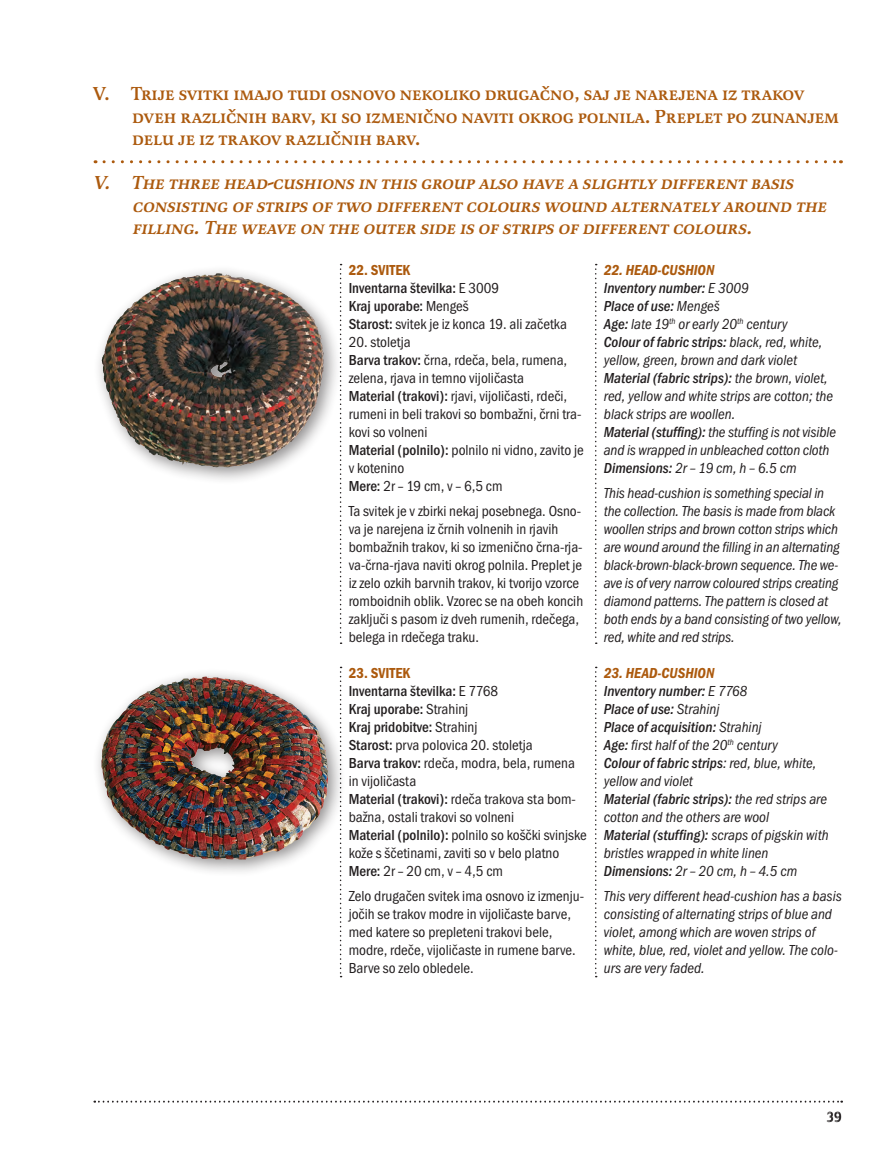
<style>
.page{position:relative;width:893px;height:1149px;background:#fff}
.page>*{position:absolute;margin:0;border:0;box-sizing:border-box;transform-origin:0 0}
.t1{font:italic 500 19.5px/22.5px "Latienne SCTEE";color:#ac5a0e}
.t2{font:500 19.5px/22.5px "Latienne SCTEE";letter-spacing:-.01em;color:#ac5a0e}
.t3{font:italic condensed 15px/18px "Franklin Got Itc TEE";letter-spacing:-.01em;color:#231f20}
.t4{font:condensed 15px/18px "Franklin Got Itc TEE";color:#231f20}
.t5{font:500 condensed 15px/18px "Franklin Got Itc TEE";color:#231f20}
.t6{font:15px "SS Rotis Serif";color:#231f20}
.s1{font-weight:600;color:#ac5a0e}
.s2{font-weight:400}
.s3{font-weight:500}
</style>
<div class="page">
<svg style="left:94px;top:1100px;width:748px;height:2px"></svg>
<div style="left:93px;top:264px;width:249px;height:221px;background:#231f20;opacity:.5"></div>
<img style="left:111px;top:273px;width:109px;height:59px">
<div style="left:92px;top:667px;width:254px;height:210px;background:#231f20;opacity:.5"></div>
<img style="left:101px;top:676px;width:194px;height:183px">
<svg style="left:104px;top:160px;width:737px;height:3px"></svg>
<svg style="left:595px;top:264px;width:2px;height:379px"></svg>
<svg style="left:340px;top:264px;width:2px;height:379px"></svg>
<svg style="left:595px;top:666px;width:2px;height:311px"></svg>
<svg style="left:340px;top:666px;width:2px;height:311px"></svg>
<h1 class="t2" style="left:132px;top:82px;width:708px;text-indent:-39px">V. Trije svitki imajo tudi osnovo nekoliko drugačno, saj je narejena iz trakov dveh različnih barv, ki so izmenično naviti okrog polnila. Preplet po zunanjem delu je iz trakov različnih barv.</h1>
<h1 class="t1" style="left:132px;top:171px;width:700px;text-indent:-39px">V. The three head-cushions in this group also have a slightly different basis consisting of strips of two different colours wound alternately around the filling.The weave on the outer side is of strips of different colours.</h1>
<p class="t5" style="left:349px;top:261px;width:220px"><span class="s1">22. SVITEK<br></span>Inventarna številka: <span class="s2">E 3009<br></span>Kraj uporabe: <span class="s2">Mengeš<br></span>Starost: <span class="s2">svitek je iz konca 19. ali začetka</span></p>
<p class="t4" style="left:349px;top:333px;width:237px">20. stoletja<br><span class="s3">Barva trakov:</span> črna, rdeča, bela, rumena, zelena, rjava in temno vijoličasta<br><span class="s3">Material (trakovi):</span> rjavi, vijoličasti, rdeči, rumeni in beli trakovi so bombažni, črni tra&shy;kovi so volneni<br><span class="s3">Material (polnilo):</span> polnilo ni vidno, zavito je v kotenino<br><span class="s3">Mere:</span> 2r – 19 cm, v – 6,5 cm</p>
<p class="t4" style="left:349px;top:501px;width:236px">Ta svitek je v zbirki nekaj posebnega. Osno&shy;va je narejena iz črnih volnenih in rjavih bombažnih trakov, ki so izmenično črna-rja&shy;va-črna-rjava naviti okrog polnila. Preplet je iz zelo ozkih barvnih trakov, ki tvorijo vzorce romboidnih oblik. Vzorec se na obeh koncih zaključi s pasom iz dveh rumenih, rdečega, belega in rdečega traku.</p>
<p class="t3" style="left:604px;top:261px;width:234px"><span class="s1">22. HEAD-CUSHION<br></span><span class="s3">Inventory number:</span> E 3009<br><span class="s3">Place of use:</span> Mengeš<br><span class="s3">Age:</span> late 19<sup>th</sup> or early 20<sup>th</sup> century<br><span class="s3">Colour of fabric strips:</span> black, red, white, yellow, green, brown and dark violet <span class="s3">Material (fabric strips):</span> the brown, violet, red, yellow and white strips are cotton; the black strips are woollen.<br><span class="s3">Material (stuffing):</span> the stuffing is not visible and is wrapped in unbleached cotton cloth <span class="s3">Dimensions:</span> 2r – 19 cm, h – 6.5 cm</p>
<p class="t3" style="left:604px;top:484px;width:239px">This head-cushion is something special in the collection. The basis is made from black woollen strips and brown cotton strips which are wound around the filling in an alternating black-brown-black-brown sequence. The we&shy;ave is of very narrow coloured strips creating diamond patterns. The pattern is closed at both ends by a band consisting of two yellow, red, white and red strips.</p>
<p class="t4" style="left:349px;top:664px;width:240px"><span class="s1">23. SVITEK<br></span><span class="s3">Inventarna številka:</span> E 7768<br><span class="s3">Kraj uporabe:</span> Strahinj<br><span class="s3">Kraj pridobitve:</span> Strahinj<br><span class="s3">Starost:</span> prva polovica 20. stoletja<br><span class="s3">Barva trakov:</span> rdeča, modra, bela, rumena in vijoličasta<br><span class="s3">Material (trakovi):</span> rdeča trakova sta bom&shy;bažna, ostali trakovi so volneni<br><span class="s3">Material (polnilo):</span> polnilo so koščki svinjske kože s ščetinami, zaviti so v belo platno<br><span class="s3">Mere:</span> 2r – 20 cm, v – 4,5 cm</p>
<p class="t4" style="left:349px;top:886px;width:237px">Zelo drugačen svitek ima osnovo iz izmenju&shy;jočih se trakov modre in vijoličaste barve, med katere so prepleteni trakovi bele, modre, rdeče, vijoličaste in rumene barve.<br>Barve so zelo obledele.</p>
<p class="t3" style="left:604px;top:664px;width:226px"><span class="s1">23. HEAD-CUSHION<br></span><span class="s3">Inventory number:</span> E 7768<br><span class="s3">Place of use:</span> Strahinj<br><span class="s3">Place of acquisition:</span> Strahinj<br><span class="s3">Age:</span> first half of the 20<sup>th</sup> century<br><span class="s3">Colour of fabric strips</span>: red, blue, white, yellow and violet<br><span class="s3">Material (fabric strips):</span> the red strips are cotton and the others are wool<br><span class="s3">Material (stuffing):</span> scraps of pigskin with bristles wrapped in white linen<br><span class="s3">Dimensions:</span> 2r – 20 cm, h – 4.5 cm</p>
<p class="t3" style="left:604px;top:886px;width:240px">This very different head-cushion has a basis consisting of alternating strips of blue and violet, among which are woven strips of white, blue, red, violet and yellow. The colo&shy;urs are very faded.</p>
<p class="t6" style="left:826px;top:1107px;width:17px">39</p>
</div>
